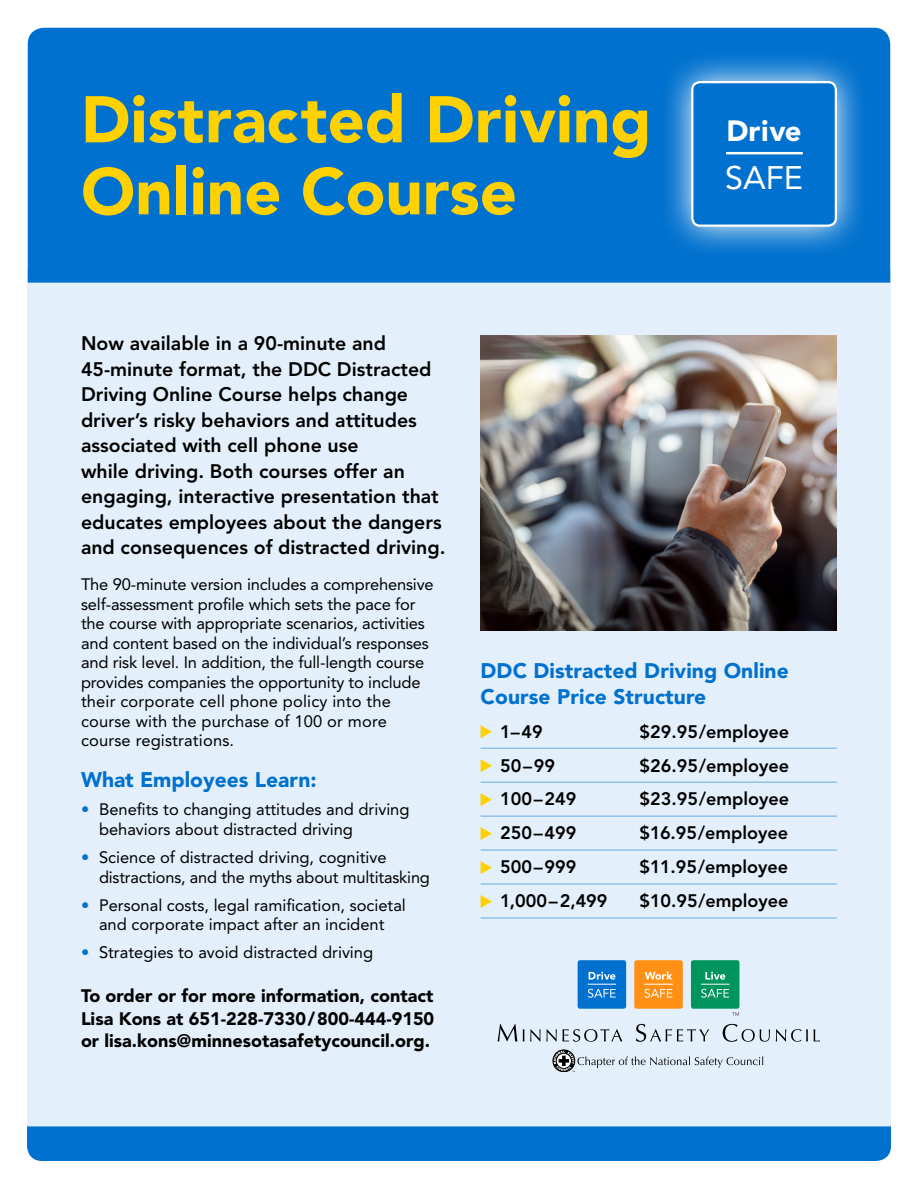
<style>
.page{position:relative;width:918px;height:1188px;background:#fff}
.page>*{position:absolute;margin:0;border:0;box-sizing:border-box;transform-origin:0 0}
.t1{font:900 65.25px/72px "Avenir LT Std";color:#ffd100}
.t2{font:32.4px "Avenir LT Std";color:#fff}
.t3{font:900 29.1px "Avenir LT Std";letter-spacing:.015em;color:#fff}
.t4{font:900 21px/25.5px "Avenir LT Std";letter-spacing:.005em;color:#0071ce}
.t5{font:800 19.5px/25.5px "Avenir LT Std";color:#000}
.t6{font:800 18px "Avenir LT Std";color:#000}
.t7{font:900 18px/22.5px "Avenir LT Std";color:#000;text-align:justify}
.t8{font:16.5px/19.5px "Avenir LT Std";color:#000}
.s1{color:#0071ce}
</style>
<div class="page">
<div style="left:28px;top:268px;width:863px;height:873px;background:#e3effa"></div>
<div style="left:28px;top:28px;width:862px;height:255px;background:#0071ce"></div>
<div style="left:553px;top:1050px;width:22px;height:22px;border:1px solid #000;border-radius:50%"></div>
<svg style="left:554px;top:1051px;width:209px;height:21px"></svg>
<div style="left:634px;top:960px;width:49px;height:49px;background:#ff9015;border-radius:2px"></div>
<svg style="left:644px;top:971px;width:29px;height:27px"></svg>
<div style="left:578px;top:960px;width:48px;height:49px;background:#0071ce;border-radius:2px"></div>
<svg style="left:588px;top:972px;width:28px;height:26px"></svg>
<div style="left:691px;top:960px;width:48px;height:49px;background:#00945e;border-radius:2px"></div>
<svg style="left:701px;top:972px;width:29px;height:26px"></svg>
<svg style="left:732px;top:1012px;width:7px;height:4px"></svg>
<svg style="left:498px;top:1024px;width:322px;height:18px"></svg>
<hr style="left:54px;top:176px;width:661px;height:3px;background:#0071ce">
<div style="left:27px;top:1126px;width:864px;height:35px;background:#0071ce"></div>
<svg style="left:660px;top:49px;width:209px;height:209px;background:#2384d4"></svg>
<div style="left:692px;top:82px;width:144px;height:144px;background:#0071ce;border-radius:8px"></div>
<div style="left:691px;top:81px;width:146px;height:146px;border:2px solid #fff;border-radius:8px"></div>
<hr style="left:726px;top:152px;width:77px;height:2px;background:#fff">
<hr style="left:481px;top:748px;width:356px;height:1px;background:#6aaae4">
<hr style="left:481px;top:782px;width:356px;height:1px;background:#6aaae4">
<hr style="left:481px;top:816px;width:356px;height:1px;background:#6aaae4">
<hr style="left:481px;top:850px;width:356px;height:1px;background:#6aaae4">
<hr style="left:481px;top:884px;width:356px;height:1px;background:#6aaae4">
<hr style="left:481px;top:918px;width:356px;height:1px;background:#6aaae4">
<svg style="left:481px;top:725px;width:11px;height:13px"></svg>
<svg style="left:481px;top:759px;width:11px;height:13px"></svg>
<svg style="left:481px;top:793px;width:11px;height:13px"></svg>
<svg style="left:481px;top:827px;width:11px;height:13px"></svg>
<svg style="left:481px;top:861px;width:11px;height:13px"></svg>
<svg style="left:481px;top:895px;width:11px;height:13px"></svg>
<img style="left:481px;top:336px;width:356px;height:295px">
<h1 class="t1" style="left:81px;top:83px;width:572px">Distracted Driving<br>Online Course</h1>
<h3 class="t3" style="left:727px;top:113px;width:77px">Drive</h3>
<h2 class="t2" style="left:725px;top:159px;width:79px">SAFE</h2>
<p class="t5" style="left:81px;top:331px;width:366px">Now available in a 90-minute and 45-minute format, the DDC Distracted Driving Online Course helps change driver’s risky behaviors and attitudes associated with cell phone use<br>while driving. Both courses offer an engaging, interactive presentation that educates employees about the dangers and consequences of distracted driving.</p>
<p class="t8" style="left:81px;top:575px;width:354px">The 90-minute version includes a comprehensive self-assessment profile which sets the pace for the course with appropriate scenarios, activities and content based on the individual’s responses and risk level. In addition, the full-length course provides companies the opportunity to include their corporate cell phone policy into the course with the purchase of 100 or more course registrations.</p>
<p class="t4" style="left:81px;top:767px;width:237px">What Employees Learn:</p>
<p class="t8" style="left:99px;top:800px;width:312px;text-indent:-18px"><span class="s1">•</span> Benefits to changing attitudes and driving behaviors about distracted driving</p>
<p class="t8" style="left:99px;top:848px;width:332px;text-indent:-18px"><span class="s1">•</span> Science of distracted driving, cognitive distractions, and the myths about multitasking</p>
<p class="t8" style="left:81px;top:895px;width:326px;text-align:center"><span class="s1">•</span> Personal costs, legal ramification, societal and corporate impact after an incident</p>
<p class="t8" style="left:81px;top:943px;width:294px"><span class="s1">•</span> Strategies to avoid distracted driving</p>
<p class="t7" style="left:81px;top:985px;width:355px">To order or for more information, contact Lisa Kons at 651-228-7330/800-444-9150 or lisa.kons@minnesotasafetycouncil.org.</p>
<p class="t4" style="left:481px;top:658px;width:310px">DDC Distracted Driving Online<br>Course Price Structure</p>
<p class="t6" style="left:500px;top:721px;width:44px">1–49</p>
<p class="t6" style="left:640px;top:721px;width:151px">$29.95/employee</p>
<p class="t6" style="left:500px;top:755px;width:57px">50–99</p>
<p class="t6" style="left:640px;top:755px;width:151px">$26.95/employee</p>
<p class="t6" style="left:500px;top:789px;width:78px">100–249</p>
<p class="t6" style="left:640px;top:789px;width:151px">$23.95/employee</p>
<p class="t6" style="left:500px;top:823px;width:78px">250–499</p>
<p class="t6" style="left:640px;top:823px;width:150px">$16.95/employee</p>
<p class="t6" style="left:500px;top:856px;width:78px">500–999</p>
<p class="t6" style="left:640px;top:856px;width:150px">$11.95/employee</p>
<p class="t6" style="left:500px;top:890px;width:109px">1,000–2,499</p>
<p class="t6" style="left:640px;top:890px;width:151px">$10.95/employee</p>
</div>
